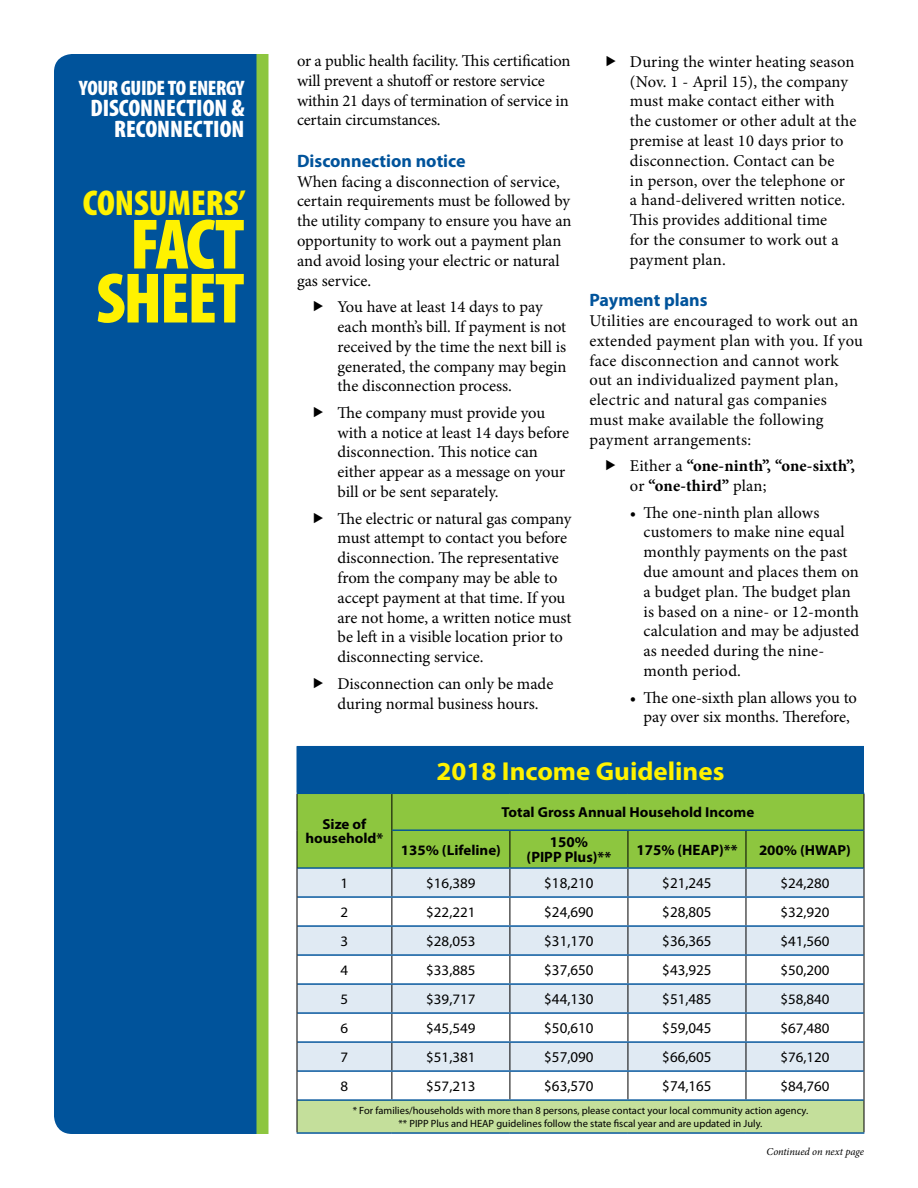
<style>
.page{position:relative;width:918px;height:1188px;background:#fff}
.page>*{position:absolute;margin:0;border:0;box-sizing:border-box;transform-origin:0 0}
.t1{font:900 condensed 72px/54px "Myriad Pro";letter-spacing:-.03em;color:#fff200;text-align:center}
.t2{font:900 condensed 36px "Myriad Pro";color:#fff200}
.t3{font:700 26.1px "Myriad Pro";color:#fff200;scale:1.04 1}
.t4{font:900 condensed 24px/21px "Myriad Pro";color:#fff;text-align:right}
.t5{font:900 condensed 21px "Myriad Pro";letter-spacing:-.02em;color:#fff}
.t6{font:700 18px "Myriad Pro";color:#00539b}
.t7{font:16.5px/19.8px "Minion Pro";color:#000}
.t8{font:700 16.5px/19.8px "Minion Pro";letter-spacing:.01em;color:#000}
.t9{font:15px "Myriad Pro";color:#000}
.t10{font:700 15px/15px "Myriad Pro";color:#000;text-align:center}
.t11{font:14.4px "Myriad Pro";color:#000;scale:1.04 1}
.t12{font:700 14.4px/14.4px "Myriad Pro";color:#000;text-align:center;scale:1.04 1}
.t13{font:10.5px/13.5px "Myriad Pro";color:#000;text-align:center}
.t14{font:italic 10.5px "Minion Pro";letter-spacing:-.005em;color:#000}
.s1{font-weight:400}
</style>
<div class="page">
<div style="left:54px;top:54px;width:202px;height:1080px;background:#00539b"></div>
<div style="left:256px;top:54px;width:12px;height:1080px;background:#8dc63f"></div>
<div style="left:297px;top:746px;width:567px;height:47px;background:#00539b"></div>
<div style="left:297px;top:1100px;width:567px;height:33px;background:#c4df9b"></div>
<hr style="left:864px;top:1100px;width:1px;height:32px;background:#000">
<hr style="left:297px;top:1099px;width:95px;height:2px;background:#00539b">
<hr style="left:297px;top:1132px;width:95px;height:2px;background:#00539b">
<hr style="left:392px;top:1132px;width:118px;height:2px;background:#00539b">
<hr style="left:510px;top:1132px;width:118px;height:2px;background:#00539b">
<hr style="left:628px;top:1132px;width:118px;height:2px;background:#00539b">
<hr style="left:746px;top:1132px;width:118px;height:2px;background:#00539b">
<hr style="left:392px;top:1099px;width:118px;height:2px;background:#00539b">
<hr style="left:510px;top:1099px;width:118px;height:2px;background:#00539b">
<hr style="left:628px;top:1099px;width:118px;height:2px;background:#00539b">
<hr style="left:746px;top:1099px;width:118px;height:2px;background:#00539b">
<svg style="left:297px;top:793px;width:568px;height:307px"></svg>
<hr style="left:297px;top:1100px;width:1px;height:32px;background:#000">
<p class="t5" style="left:79px;top:77px;width:167px">YOUR GUIDE TO ENERGY</p>
<h3 class="t4" style="left:90px;top:98px;width:156px">DISCONNECTION &amp;<br>RECONNECTION</h3>
<h2 class="t2" style="left:83px;top:182px;width:164px">CONSUMERS’</h2>
<h1 class="t1" style="left:96px;top:218px;width:150px">FACT<br>SHEET</h1>
<p class="t7" style="left:297px;top:51px;width:275px">or a public health facility. This certification will prevent a shutoff or restore service within 21 days of termination of service in certain circumstances.</p>
<p class="t6" style="left:297px;top:151px;width:170px">Disconnection notice</p>
<p class="t7" style="left:297px;top:172px;width:276px">When facing a disconnection of service, certain requirements must be followed by the utility company to ensure you have an opportunity to work out a payment plan and avoid losing your electric or natural gas service.</p>
<p class="t7" style="left:337px;top:297px;width:231px">You have at least 14 days to pay each month’s bill. If payment is not received by the time the next bill is generated, the company may begin the disconnection process.</p>
<p class="t7" style="left:337px;top:403px;width:233px">The company must provide you with a notice at least 14 days before disconnection. This notice can either appear as a message on your bill or be sent separately.</p>
<p class="t7" style="left:337px;top:509px;width:236px">The electric or natural gas company must attempt to contact you before disconnection. The representative from the company may be able to accept payment at that time. If you are not home, a written notice must be left in a visible location prior to disconnecting service.</p>
<p class="t7" style="left:337px;top:674px;width:217px">Disconnection can only be made during normal business hours.</p>
<p class="t7" style="left:630px;top:52px;width:228px">During the winter heating season (Nov. 1 - April 15), the company must make contact either with the customer or other adult at the premise at least 10 days prior to disconnection. Contact can be<br>in person, over the telephone or<br>a hand-delivered written notice.<br>This provides additional time<br>for the consumer to work out a payment plan.</p>
<p class="t6" style="left:590px;top:290px;width:120px">Payment plans</p>
<p class="t7" style="left:590px;top:311px;width:275px">Utilities are encouraged to work out an extended payment plan with you. If you face disconnection and cannot work out an individualized payment plan, electric and natural gas companies must make available the following payment arrangements:</p>
<p class="t8" style="left:630px;top:456px;width:227px"><span class="s1">Either a</span> “one-ninth”, “one-sixth”, <span class="s1">or</span> “one-third” <span class="s1">plan;</span></p>
<p class="t7" style="left:643px;top:503px;width:217px;text-indent:-13px">• The one-ninth plan allows customers to make nine equal monthly payments on the past due amount and places them on a budget plan. The budget plan is based on a nine- or 12-month calculation and may be adjusted as needed during the nine&shy;month period.</p>
<p class="t7" style="left:630px;top:687px;width:229px;text-align:center">• The one-sixth plan allows you to pay over six months. Therefore,</p>
<p class="t12" style="left:305px;top:817px;width:76px">Size of household*</p>
<h3 class="t3" style="left:437px;top:756px;width:278px">2018 Income Guidelines</h3>
<p class="t12" style="left:502px;top:805px;width:245px">Total Gross Annual Household Income</p>
<p class="t12" style="left:401px;top:843px;width:98px">135% (Lifeline)</p>
<p class="t10" style="left:527px;top:835px;width:86px">150%<br>(PIPP Plus)**</p>
<p class="t10" style="left:636px;top:842px;width:103px">175% (HEAP)**</p>
<p class="t12" style="left:759px;top:843px;width:90px">200% (HWAP)</p>
<p class="t11" style="left:341px;top:875px;width:9px">1</p>
<p class="t11" style="left:426px;top:875px;width:49px">$16,389</p>
<p class="t9" style="left:544px;top:875px;width:51px">$18,210</p>
<p class="t9" style="left:662px;top:875px;width:51px">$21,245</p>
<p class="t11" style="left:780px;top:875px;width:49px">$24,280</p>
<p class="t11" style="left:341px;top:904px;width:9px">2</p>
<p class="t11" style="left:426px;top:904px;width:49px">$22,221</p>
<p class="t9" style="left:544px;top:904px;width:51px">$24,690</p>
<p class="t9" style="left:662px;top:904px;width:51px">$28,805</p>
<p class="t11" style="left:780px;top:904px;width:49px">$32,920</p>
<p class="t11" style="left:341px;top:933px;width:9px">3</p>
<p class="t11" style="left:426px;top:933px;width:49px">$28,053</p>
<p class="t9" style="left:544px;top:933px;width:51px">$31,170</p>
<p class="t9" style="left:662px;top:933px;width:51px">$36,365</p>
<p class="t11" style="left:780px;top:933px;width:49px">$41,560</p>
<p class="t11" style="left:341px;top:962px;width:9px">4</p>
<p class="t11" style="left:426px;top:962px;width:49px">$33,885</p>
<p class="t9" style="left:544px;top:962px;width:51px">$37,650</p>
<p class="t9" style="left:662px;top:962px;width:51px">$43,925</p>
<p class="t11" style="left:780px;top:962px;width:49px">$50,200</p>
<p class="t11" style="left:341px;top:991px;width:9px">5</p>
<p class="t11" style="left:426px;top:991px;width:49px">$39,717</p>
<p class="t9" style="left:544px;top:991px;width:51px">$44,130</p>
<p class="t9" style="left:662px;top:991px;width:51px">$51,485</p>
<p class="t11" style="left:780px;top:991px;width:49px">$58,840</p>
<p class="t11" style="left:341px;top:1020px;width:9px">6</p>
<p class="t11" style="left:426px;top:1020px;width:49px">$45,549</p>
<p class="t9" style="left:544px;top:1020px;width:51px">$50,610</p>
<p class="t9" style="left:662px;top:1020px;width:51px">$59,045</p>
<p class="t11" style="left:780px;top:1020px;width:49px">$67,480</p>
<p class="t11" style="left:341px;top:1049px;width:9px">7</p>
<p class="t11" style="left:426px;top:1049px;width:49px">$51,381</p>
<p class="t9" style="left:544px;top:1049px;width:51px">$57,090</p>
<p class="t9" style="left:662px;top:1049px;width:51px">$66,605</p>
<p class="t11" style="left:780px;top:1049px;width:49px">$76,120</p>
<p class="t11" style="left:341px;top:1078px;width:9px">8</p>
<p class="t11" style="left:426px;top:1078px;width:49px">$57,213</p>
<p class="t9" style="left:544px;top:1078px;width:51px">$63,570</p>
<p class="t9" style="left:662px;top:1078px;width:51px">$74,165</p>
<p class="t11" style="left:780px;top:1078px;width:49px">$84,760</p>
<p class="t13" style="left:353px;top:1104px;width:457px">* For families/households with more than 8 persons, please contact your local community action agency. ** PIPP Plus and HEAP guidelines follow the state fiscal year and are updated in July.</p>
<p class="t14" style="left:767px;top:1145px;width:99px">Continued on next page</p>
</div>
